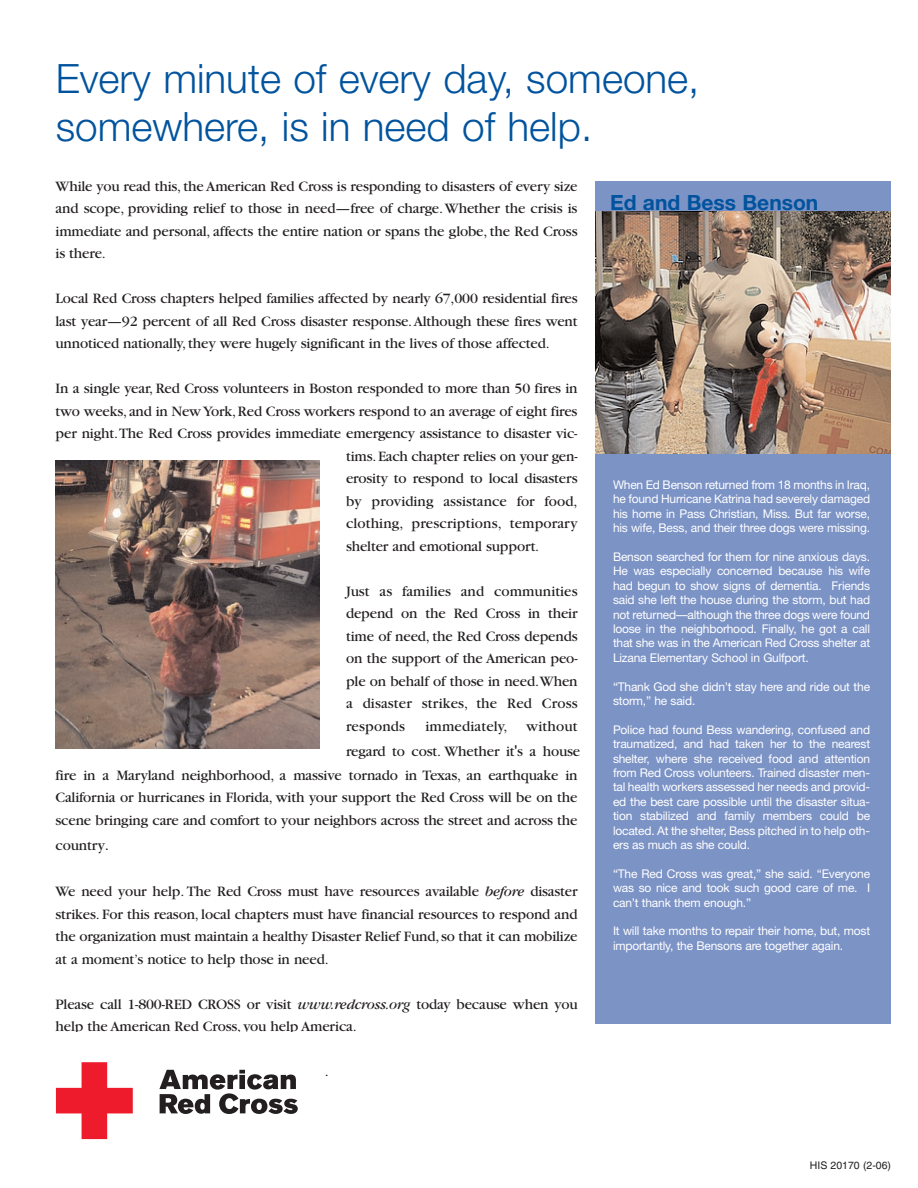
<style>
.page{position:relative;width:918px;height:1188px;background:#fff}
.page>*{position:absolute;margin:0;border:0;box-sizing:border-box;transform-origin:0 0}
.t1{font:300 40.5px/48.6px "Helvetica Neue";color:#01539e}
.t2{font:700 21px "Helvetica Neue";color:#01539e}
.t3{font:15px/22.5px "Garamond";letter-spacing:-.01em;color:#231f20;text-align:justify}
.t4{font:15px "Garamond";letter-spacing:.01em;color:#231f20}
.t5{font:12px/14.4px "Helvetica Neue";letter-spacing:-.015em;color:#fff;text-align:justify}
.t6{font:10.5px "Helvetica";color:#231f20}
.s1{font-family:"Arial"}
.s2{font-style:italic}
</style>
<div class="page">
<svg style="left:56px;top:1062px;width:77px;height:77px"></svg>
<svg style="left:159px;top:1070px;width:139px;height:44px"></svg>
<div style="left:596px;top:181px;width:295px;height:843px;background:#7c93c6"></div>
<img style="left:596px;top:211px;width:295px;height:242px">
<img style="left:56px;top:460px;width:263px;height:289px">
<h1 class="t1" style="left:56px;top:58px;width:645px">Every minute of every day, someone, somewhere, is in need of help.</h1>
<p class="t3" style="left:56px;top:176px;width:524px">While you read this, the American Red Cross is responding to disasters of every size and scope, providing relief to those in need—free of charge.Whether the crisis is immediate and personal, affects the entire nation or spans the globe, the Red Cross is there.</p>
<p class="t3" style="left:56px;top:289px;width:524px">Local Red Cross chapters helped families affected by nearly 67,000 residential fires last year—92 percent of all Red Cross disaster response.Although these fires went unnoticed nationally, they were hugely significant in the lives of those affected.</p>
<p class="t3" style="left:56px;top:379px;width:524px">In a single year, Red Cross volunteers in Boston responded to more than 50 fires in</p>
<p class="t3" style="left:56px;top:401px;width:523px">two weeks,and in New York,Red Cross workers respond to an average of eight fires</p>
<p class="t3" style="left:56px;top:424px;width:523px">per night.The Red Cross provides immediate emergency assistance to disaster vic-</p>
<p class="t3" style="left:346px;top:446px;width:233px">tims.Each chapter relies on your gen-</p>
<p class="t3" style="left:346px;top:469px;width:233px">erosity to respond to local disasters</p>
<p class="t3" style="left:346px;top:491px;width:233px">by providing assistance for food,</p>
<p class="t4" style="left:346px;top:518px;width:233px">clothing, prescriptions, temporary</p>
<p class="t3" style="left:346px;top:536px;width:195px">shelter and emotional support.</p>
<p class="t3" style="left:346px;top:581px;width:233px">Just as families and communities depend on the Red Cross in their time of need, the Red Cross depends on the support of the American peo&shy;ple on behalf of those in need.When a disaster strikes, the Red Cross responds</p>
<p class="t3" style="left:56px;top:716px;width:526px;line-height:23.5px;text-align:right">immediately, without<br>regard to cost. Whether it<span class="s1">'</span>s a house<br>fire in a Maryland neighborhood, a massive tornado in Texas, an earthquake in California or hurricanes in Florida, with your support the Red Cross will be on the scene bringing care and comfort to your neighbors across the street and across the</p>
<p class="t3" style="left:56px;top:835px;width:55px">country<span class="s1">.</span></p>
<p class="t3" style="left:56px;top:882px;width:524px">We need your help. The Red Cross must have resources available <span class="s2">before</span> disaster strikes. For this reason, local chapters must have financial resources to respond and the organization must maintain a healthy Disaster Relief Fund,so that it can mobilize at a moment’s notice to help those in need.</p>
<p class="t3" style="left:56px;top:994px;width:524px">Please call 1-800-RED CROSS or visit <span class="s2">www.redcross.org</span> today because when you help the American Red Cross, you help America.</p>
<p class="t3" style="left:325px;top:1062px;width:5px">.</p>
<h2 class="t2" style="left:610px;top:195px;width:210px">Ed and Bess Benson</h2>
<p class="t5" style="left:613px;top:479px;width:259px">When Ed Benson returned from 18 months in Iraq, he found Hurricane Katrina had severely damaged his home in Pass Christian, Miss. But far worse, his wife, Bess, and their three dogs were missing.</p>
<p class="t5" style="left:613px;top:551px;width:259px">Benson searched for them for nine anxious days.<br>He was especially concerned because his wife had begun to show signs of dementia. Friends said she left the house during the storm, but had not returned––although the three dogs were found loose in the neighborhood. Finally, he got a call that she was in the American Red Cross shelter at Lizana Elementary School in Gulfport.</p>
<p class="t5" style="left:613px;top:680px;width:259px">“Thank God she didn’t stay here and ride out the storm,” he said.</p>
<p class="t5" style="left:613px;top:723px;width:259px">Police had found Bess wandering, confused and traumatized, and had taken her to the nearest shelter, where she received food and attention from Red Cross volunteers. Trained disaster men&shy;tal health workers assessed her needs and provid&shy;ed the best care possible until the disaster situa&shy;tion stabilized and family members could be located. At the shelter, Bess pitched in to help oth&shy;ers as much as she could.</p>
<p class="t5" style="left:613px;top:867px;width:259px">“The Red Cross was great,” she said. “Everyone was so nice and took such good care of me. I can’t thank them enough.”</p>
<p class="t5" style="left:613px;top:925px;width:259px">It will take months to repair their home, but, most importantly, the Bensons are together again.</p>
<p class="t6" style="left:810px;top:1161px;width:83px">HIS 20170 (2-06)</p>
</div>
